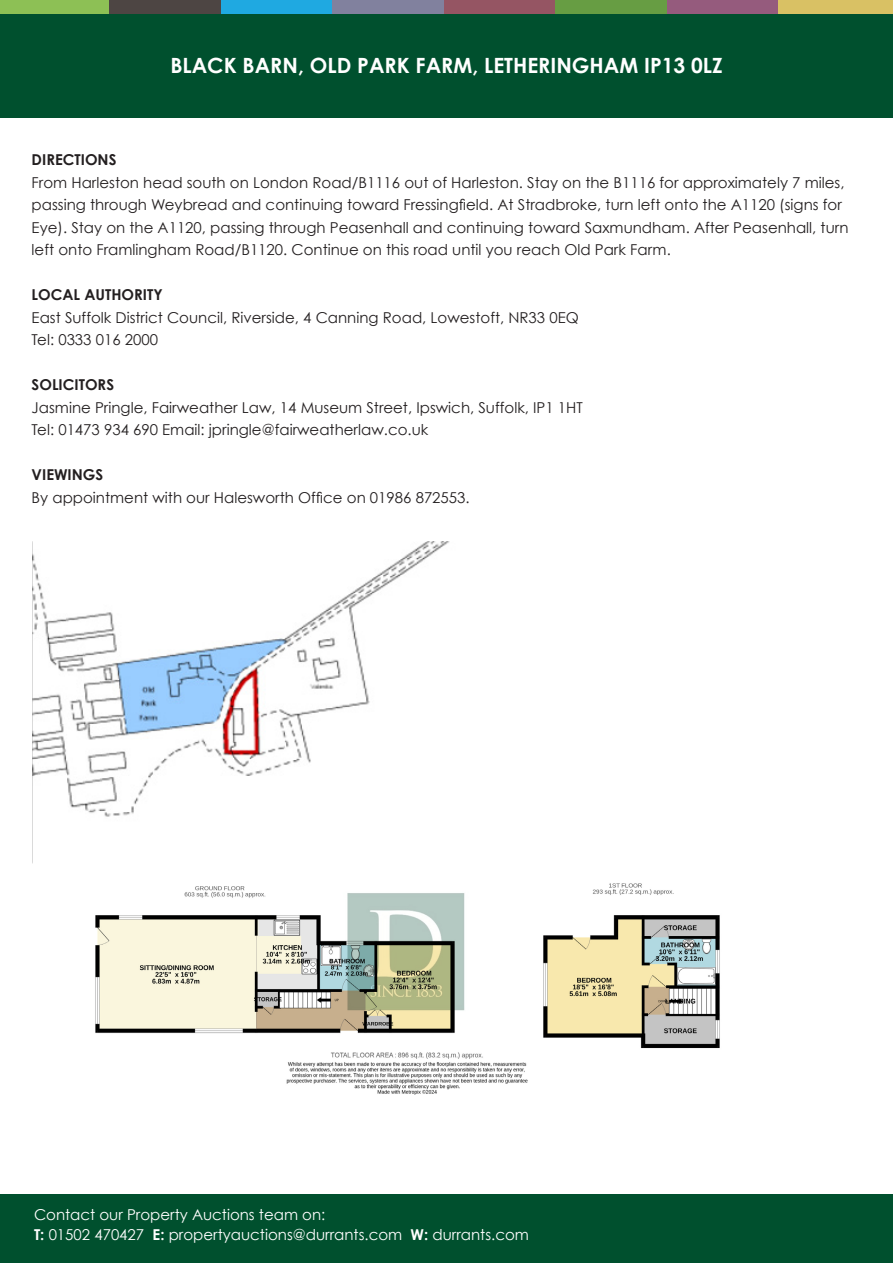
<style>
.page{position:relative;width:893px;height:1263px;background:#fff}
.page>*{position:absolute;margin:0;border:0;box-sizing:border-box;transform-origin:0 0}
.t1{font:700 21px "Century Gothic";color:#fff}
.t2{font:15px/22.5px "Century Gothic";color:#231f20}
.Trajan_Regular{font:15px "Century Gothic";color:#fff}
.t3{font:700 15px "Century Gothic";color:#231f20}
.s1{font-weight:700}
</style>
<div class="page">
<div style="left:0;top:0;width:893px;height:117px;background:#00502e"></div>
<div style="left:0;top:0;width:110px;height:13px;background:#8dc055"></div>
<div style="left:110px;top:0;width:111px;height:13px;background:#4d4543"></div>
<div style="left:221px;top:0;width:112px;height:13px;background:#1fa9e1"></div>
<div style="left:333px;top:0;width:111px;height:13px;background:#81819e"></div>
<div style="left:444px;top:0;width:112px;height:13px;background:#955563"></div>
<div style="left:667px;top:0;width:112px;height:13px;background:#955b7d"></div>
<div style="left:779px;top:0;width:114px;height:13px;background:#d9c164"></div>
<div style="left:556px;top:0;width:111px;height:13px;background:#679d43"></div>
<div style="left:0;top:1195px;width:893px;height:68px;background:#00502e"></div>
<img style="left:32px;top:541px;width:418px;height:322px">
<img style="left:95px;top:883px;width:625px;height:212px">
<p class="t1" style="left:170px;top:52px;width:554px">BLACK BARN, OLD PARK FARM, LETHERINGHAM IP13 0LZ</p>
<p class="t3" style="left:32px;top:150px;width:86px">DIRECTIONS</p>
<p class="t2" style="left:32px;top:171px;width:819px">From Harleston head south on London Road/B1116 out of Harleston. Stay on the B1116 for approximately 7 miles, passing through Weybread and continuing toward Fressingfield. At Stradbroke, turn left onto the A1120 (signs for Eye). Stay on the A1120, passing through Peasenhall and continuing toward Saxmundham. After Peasenhall, turn left onto Framlingham Road/B1120. Continue on this road until you reach Old Park Farm.</p>
<p class="t3" style="left:32px;top:285px;width:133px">LOCAL AUTHORITY</p>
<p class="t2" style="left:32px;top:306px;width:549px">East Suffolk District Council, Riverside, 4 Canning Road, Lowestoft, NR33 0EQ</p>
<p class="t2" style="left:32px;top:328px;width:128px">Tel: 0333 016 2000</p>
<p class="t3" style="left:32px;top:375px;width:84px">SOLICITORS</p>
<p class="t2" style="left:32px;top:396px;width:553px">Jasmine Pringle, Fairweather Law, 14 Museum Street, Ipswich, Suffolk, IP1 1HT</p>
<p class="t2" style="left:32px;top:418px;width:398px">Tel: 01473 934 690 Email: jpringle@fairweatherlaw.co.uk</p>
<p class="t3" style="left:32px;top:465px;width:73px">VIEWINGS</p>
<p class="t2" style="left:32px;top:486px;width:440px">By appointment with our Halesworth Office on 01986 872553.</p>
<p class="Trajan_Regular" style="left:34px;top:1205px;width:293px">Contact our Property Auctions team on:</p>
<p class="Trajan_Regular" style="left:34px;top:1225px;width:496px"><span class="s1">T:</span> 01502 470427 <span class="s1">E:</span> propertyauctions@durrants.com <span class="s1">W:</span> durrants.com</p>
</div>
